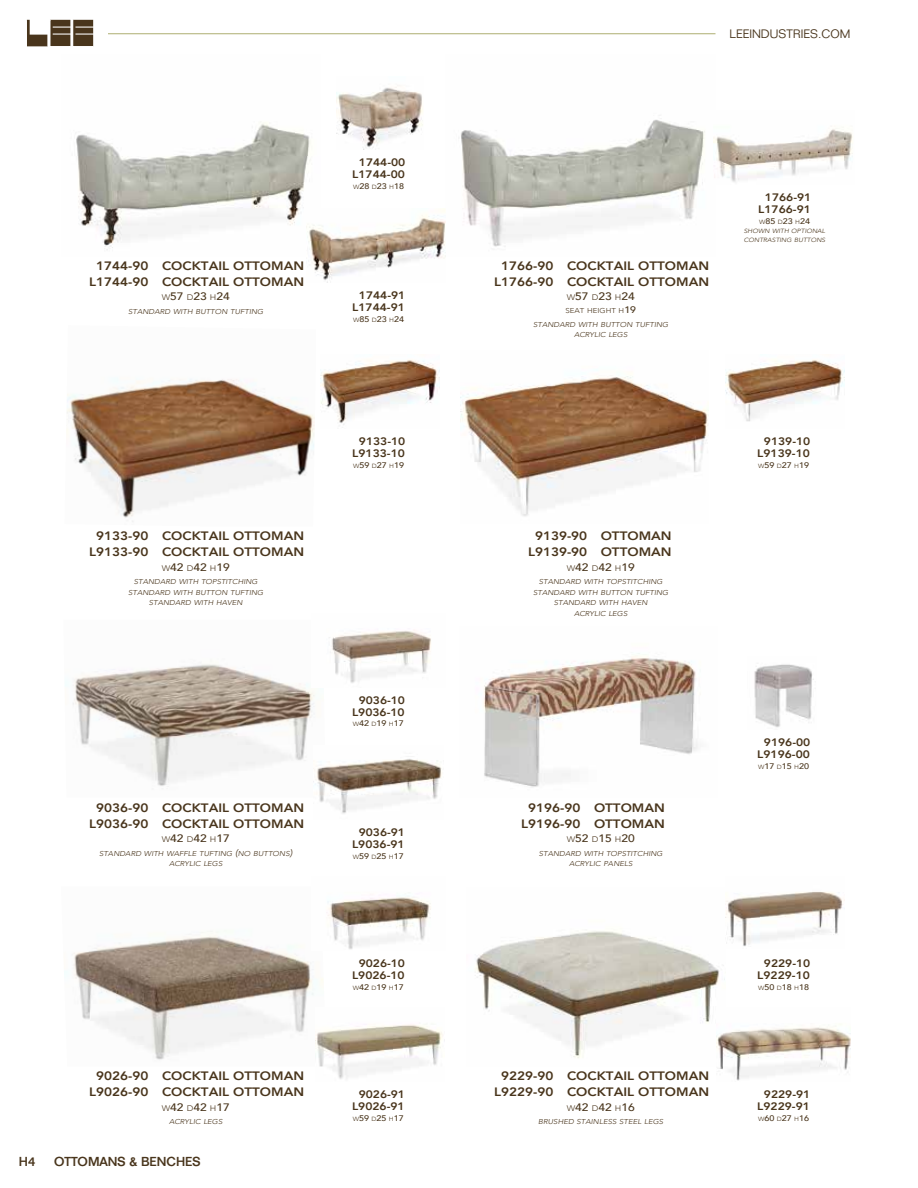
<style>
.page{position:relative;width:918px;height:1188px;background:#fff}
.page>*{position:absolute;margin:0;border:0;box-sizing:border-box;transform-origin:0 0}
.t1{font:500 12.75px "Folio";color:#49351c}
.t2{font:800 12.15px/16.2px "Avenir";color:#49351c;text-align:center;scale:1.11 1}
.t3{font:300 12px "Folio";color:#49351c}
.t4{font:800 10.8px/12px "Avenir";color:#49351c;text-align:right;scale:1.11 1}
.t5{font:500 10.8px "Avenir";color:#49351c;scale:1.11 1}
.t6{font:500 8.1px "Avenir";color:#49351c;scale:1.11 1}
.t7{font:italic 300 7.05px/10.5px "Avenir";color:#49351c;text-align:center;scale:1.11 1}
.t8{font:italic 300 6.15px/9px "Avenir";color:#49351c;scale:1.11 1}
.s1{font-weight:300;font-size:8.1px}
.s2{font-size:9.45px}
.s3{font-weight:300;font-size:6.15px}
.s4{font-style:normal}
.s5{font-weight:500;font-style:normal;font-size:9.45px}
</style>
<div class="page">
<hr style="left:108px;top:33px;width:608px;height:1px;background:#adae71">
<svg style="left:26px;top:20px;width:67px;height:27px"></svg>
<img style="left:76px;top:122px;width:235px;height:128px">
<img style="left:461px;top:119px;width:253px;height:128px">
<img style="left:66px;top:378px;width:249px;height:144px">
<img style="left:460px;top:376px;width:248px;height:140px">
<img style="left:65px;top:664px;width:250px;height:122px">
<img style="left:64px;top:931px;width:259px;height:129px">
<img style="left:483px;top:653px;width:215px;height:134px">
<img style="left:475px;top:917px;width:251px;height:141px">
<img style="left:337px;top:85px;width:86px;height:65px">
<img style="left:307px;top:208px;width:139px;height:74px">
<img style="left:714px;top:128px;width:139px;height:54px">
<img style="left:321px;top:360px;width:119px;height:65px">
<img style="left:311px;top:631px;width:120px;height:56px">
<img style="left:314px;top:746px;width:128px;height:68px">
<img style="left:726px;top:360px;width:119px;height:62px">
<img style="left:754px;top:664px;width:60px;height:64px">
<img style="left:311px;top:897px;width:120px;height:54px">
<img style="left:315px;top:1008px;width:130px;height:71px">
<img style="left:726px;top:891px;width:119px;height:56px">
<img style="left:717px;top:1008px;width:133px;height:73px">
<h2 class="t2" style="left:89px;top:258px;width:195px">1744-90 COCKTAIL OTTOMAN<br>L1744-90 COCKTAIL OTTOMAN</h2>
<h3 class="t5" style="left:162px;top:287px;width:63px"><span class="s1">W</span>57 <span class="s1">D</span>23 <span class="s1">H</span>24</h3>
<p class="t7" style="left:128px;top:306px;width:123px">STANDARD WITH BUTTON TUFTING</p>
<h2 class="t2" style="left:89px;top:528px;width:195px">9133-90 COCKTAIL OTTOMAN<br>L9133-90 COCKTAIL OTTOMAN</h2>
<h3 class="t5" style="left:162px;top:557px;width:63px"><span class="s1">W</span>42 <span class="s1">D</span>42 <span class="s1">H</span>19</h3>
<p class="t7" style="left:128px;top:576px;width:123px">STANDARD WITH TOPSTITCHING<br>STANDARD WITH BUTTON TUFTING<br>STANDARD WITH HAVEN</p>
<h2 class="t2" style="left:89px;top:799px;width:195px">9036-90 COCKTAIL OTTOMAN<br>L9036-90 COCKTAIL OTTOMAN</h2>
<h3 class="t5" style="left:162px;top:829px;width:63px"><span class="s1">W</span>42 <span class="s1">D</span>42 <span class="s1">H</span>17</h3>
<p class="t7" style="left:99px;top:848px;width:176px">STANDARD WITH WAFFLE TUFTING <span class="s2">(</span>NO BUTTONS<span class="s2">)<br></span>ACRYLIC LEGS</p>
<h2 class="t2" style="left:89px;top:1068px;width:195px">9026-90 COCKTAIL OTTOMAN<br>L9026-90 COCKTAIL OTTOMAN</h2>
<h3 class="t5" style="left:162px;top:1097px;width:63px"><span class="s1">W</span>42 <span class="s1">D</span>42 <span class="s1">H</span>17</h3>
<p class="t7" style="left:169px;top:1116px;width:50px">ACRYLIC LEGS</p>
<h1 class="t1" style="left:19px;top:1154px;width:18px">H4</h1>
<h1 class="t1" style="left:54px;top:1154px;width:148px">OTTOMANS &amp; BENCHES</h1>
<h3 class="t4" style="left:352px;top:157px;width:49px">1744-00<br>L1744-00</h3>
<p class="t6" style="left:353px;top:179px;width:47px"><span class="s3">W</span>28 <span class="s3">D</span>23 <span class="s3">H</span>18</p>
<h3 class="t4" style="left:352px;top:289px;width:49px">1744-91<br>L1744-91</h3>
<p class="t6" style="left:353px;top:312px;width:47px"><span class="s3">W</span>85 <span class="s3">D</span>23 <span class="s3">H</span>24</p>
<h3 class="t4" style="left:352px;top:435px;width:49px">9133-10<br>L9133-10</h3>
<p class="t6" style="left:353px;top:458px;width:47px"><span class="s3">W</span>59 <span class="s3">D</span>27 <span class="s3">H</span>19</p>
<h3 class="t4" style="left:352px;top:694px;width:49px">9036-10<br>L9036-10</h3>
<p class="t6" style="left:353px;top:717px;width:47px"><span class="s3">W</span>42 <span class="s3">D</span>19 <span class="s3">H</span>17</p>
<h3 class="t4" style="left:352px;top:826px;width:49px">9036-91<br>L9036-91</h3>
<p class="t6" style="left:353px;top:849px;width:47px"><span class="s3">W</span>59 <span class="s3">D</span>25 <span class="s3">H</span>17</p>
<h3 class="t4" style="left:352px;top:957px;width:49px">9026-10<br>L9026-10</h3>
<p class="t6" style="left:353px;top:980px;width:47px"><span class="s3">W</span>42 <span class="s3">D</span>19 <span class="s3">H</span>17</p>
<h3 class="t4" style="left:352px;top:1088px;width:49px">9026-91<br>L9026-91</h3>
<p class="t6" style="left:353px;top:1111px;width:47px"><span class="s3">W</span>59 <span class="s3">D</span>25 <span class="s3">H</span>17</p>
<h3 class="t3" style="left:730px;top:27px;width:122px">LEEINDUSTRIES.COM</h3>
<h2 class="t2" style="left:494px;top:258px;width:195px">1766-90 COCKTAIL OTTOMAN<br>L1766-90 COCKTAIL OTTOMAN</h2>
<h3 class="t5" style="left:567px;top:287px;width:63px"><span class="s1">W</span>57 <span class="s1">D</span>23 <span class="s1">H</span>24</h3>
<p class="t7" style="left:533px;top:304px;width:123px;line-height:13.5px"><span class="s4">SEAT HEIGHT H</span><span class="s5">19<br></span>STANDARD WITH BUTTON TUFTING</p>
<p class="t7" style="left:574px;top:329px;width:50px">ACRYLIC LEGS</p>
<h3 class="t4" style="left:758px;top:191px;width:49px">1766-91<br>L1766-91</h3>
<p class="t6" style="left:759px;top:214px;width:47px"><span class="s3">W</span>85 <span class="s3">D</span>23 <span class="s3">H</span>24</p>
<p class="t8" style="left:744px;top:226px;width:75px">SHOWN WITH OPTIONAL<br>CONTRASTING BUTTONS</p>
<h2 class="t2" style="left:528px;top:528px;width:131px">9139-90 OTTOMAN<br>L9139-90 OTTOMAN</h2>
<h3 class="t5" style="left:567px;top:558px;width:63px"><span class="s1">W</span>42 <span class="s1">D</span>42 <span class="s1">H</span>19</h3>
<p class="t7" style="left:533px;top:577px;width:123px">STANDARD WITH TOPSTITCHING<br>STANDARD WITH BUTTON TUFTING<br>STANDARD WITH HAVEN<br>ACRYLIC LEGS</p>
<h3 class="t4" style="left:757px;top:435px;width:49px">9139-10<br>L9139-10</h3>
<p class="t6" style="left:758px;top:458px;width:47px"><span class="s3">W</span>59 <span class="s3">D</span>27 <span class="s3">H</span>19</p>
<h2 class="t2" style="left:521px;top:799px;width:131px">9196-90 OTTOMAN<br>L9196-90 OTTOMAN</h2>
<h3 class="t5" style="left:567px;top:829px;width:63px"><span class="s1">W</span>52 <span class="s1">D</span>15 <span class="s1">H</span>20</h3>
<p class="t7" style="left:539px;top:848px;width:113px">STANDARD WITH TOPSTITCHING<br>ACRYLIC PANELS</p>
<h2 class="t2" style="left:494px;top:1068px;width:195px">9229-90 COCKTAIL OTTOMAN<br>L9229-90 COCKTAIL OTTOMAN</h2>
<h3 class="t5" style="left:567px;top:1097px;width:63px"><span class="s1">W</span>42 <span class="s1">D</span>42 <span class="s1">H</span>16</h3>
<p class="t7" style="left:538px;top:1116px;width:114px">BRUSHED STAINLESS STEEL LEGS</p>
<h3 class="t4" style="left:757px;top:737px;width:49px">9196-00<br>L9196-00</h3>
<p class="t6" style="left:758px;top:759px;width:47px"><span class="s3">W</span>17 <span class="s3">D</span>15 <span class="s3">H</span>20</p>
<h3 class="t4" style="left:757px;top:958px;width:49px">9229-10<br>L9229-10</h3>
<p class="t6" style="left:758px;top:980px;width:47px"><span class="s3">W</span>50 <span class="s3">D</span>18 <span class="s3">H</span>18</p>
<h3 class="t4" style="left:757px;top:1088px;width:49px">9229-91<br>L9229-91</h3>
<p class="t6" style="left:758px;top:1111px;width:47px"><span class="s3">W</span>60 <span class="s3">D</span>27 <span class="s3">H</span>16</p>
</div>
